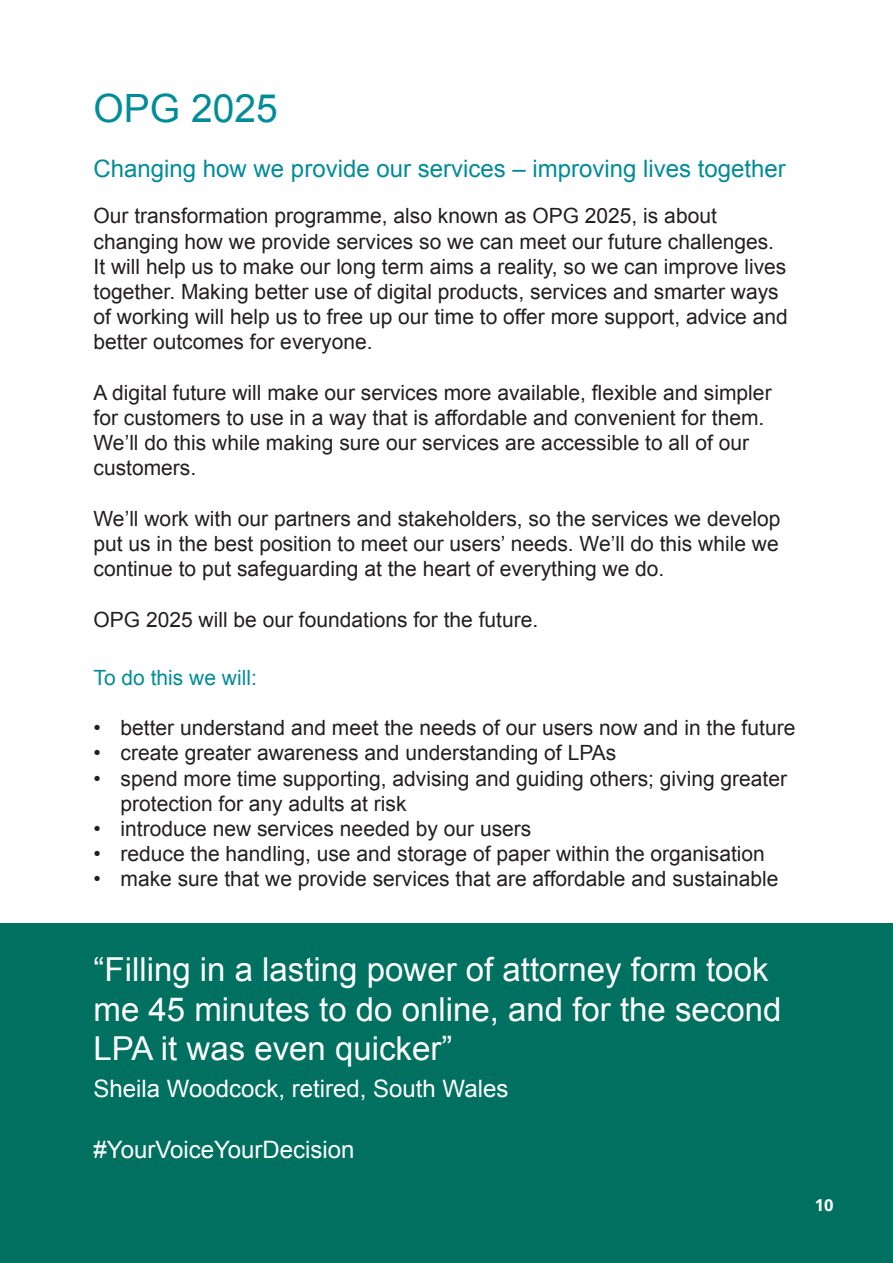
<style>
.page{position:relative;width:893px;height:1263px;background:#fff}
.page>*{position:absolute;margin:0;border:0;box-sizing:border-box;transform-origin:0 0}
.Page_Header_-_Black{font:39px "Arial";color:#008c99}
.Page_Section_Title{font:33px/39.6px "Arial";color:#fff}
.Page_Section_Title-2{font:24px "Arial";color:#fff}
.Page_Header_Subtext{font:24px "Arial";color:#008c99}
.Page_Body_Text_-_Bla{font:21px/25.2px "Arial";color:#231f20}
.Page_Header_Subtext-2{font:21px "Arial";color:#008c99}
.Page_Section_Title-3{font:700 16.5px "Open Sans";color:#fff}
</style>
<div class="page">
<div style="left:0;top:923px;width:893px;height:340px;background:#007161"></div>
<p class="Page_Header_-_Black" style="left:94px;top:83px;width:186px">OPG 2025</p>
<p class="Page_Header_Subtext" style="left:94px;top:152px;width:694px">Changing how we provide our services – improving lives together</p>
<p class="Page_Body_Text_-_Bla" style="left:94px;top:204px;width:696px">Our transformation programme, also known as OPG 2025, is about changing how we provide services so we can meet our future challenges.<br>It will help us to make our long term aims a reality, so we can improve lives together. Making better use of digital products, services and smarter ways of working will help us to free up our time to offer more support, advice and better outcomes for everyone.</p>
<p class="Page_Body_Text_-_Bla" style="left:94px;top:380px;width:680px">A digital future will make our services more available, flexible and simpler for customers to use in a way that is affordable and convenient for them.<br>We’ll do this while making sure our services are accessible to all of our customers.</p>
<p class="Page_Body_Text_-_Bla" style="left:94px;top:506px;width:689px;text-align:justify">We’ll work with our partners and stakeholders, so the services we develop put us in the best position to meet our users’ needs. We’ll do this while we continue to put safeguarding at the heart of everything we do.</p>
<p class="Page_Body_Text_-_Bla" style="left:94px;top:607px;width:446px">OPG 2025 will be our foundations for the future.</p>
<p class="Page_Header_Subtext-2" style="left:94px;top:664px;width:165px">To do this we will:</p>
<p class="Page_Body_Text_-_Bla" style="left:94px;top:715px;width:703px">• better understand and meet the needs of our users now and in the future</p>
<p class="Page_Body_Text_-_Bla" style="left:94px;top:741px;width:524px">• create greater awareness and understanding of LPAs</p>
<p class="Page_Body_Text_-_Bla" style="left:121px;top:766px;width:668px;text-indent:-27px">• spend more time supporting, advising and guiding others; giving greater protection for any adults at risk</p>
<p class="Page_Body_Text_-_Bla" style="left:94px;top:816px;width:439px">• introduce new services needed by our users</p>
<p class="Page_Body_Text_-_Bla" style="left:94px;top:841px;width:673px">• reduce the handling, use and storage of paper within the organisation</p>
<p class="Page_Body_Text_-_Bla" style="left:94px;top:867px;width:686px">• make sure that we provide services that are affordable and sustainable</p>
<p class="Page_Section_Title" style="left:94px;top:950px;width:689px">“Filling in a lasting power of attorney form took me 45 minutes to do online, and for the second<br>LPA it was even quicker”</p>
<p class="Page_Section_Title-2" style="left:94px;top:1072px;width:416px">Sheila Woodcock, retired, South Wales</p>
<p class="Page_Section_Title-2" style="left:460px;top:1001px;width:277px">Sheila Woodcock, Retired</p>
<p class="Page_Section_Title-2" style="left:94px;top:1133px;width:263px">#YourVoiceYourDecision</p>
<p class="Page_Section_Title-3" style="left:815px;top:1193px;width:20px">10</p>
</div>
